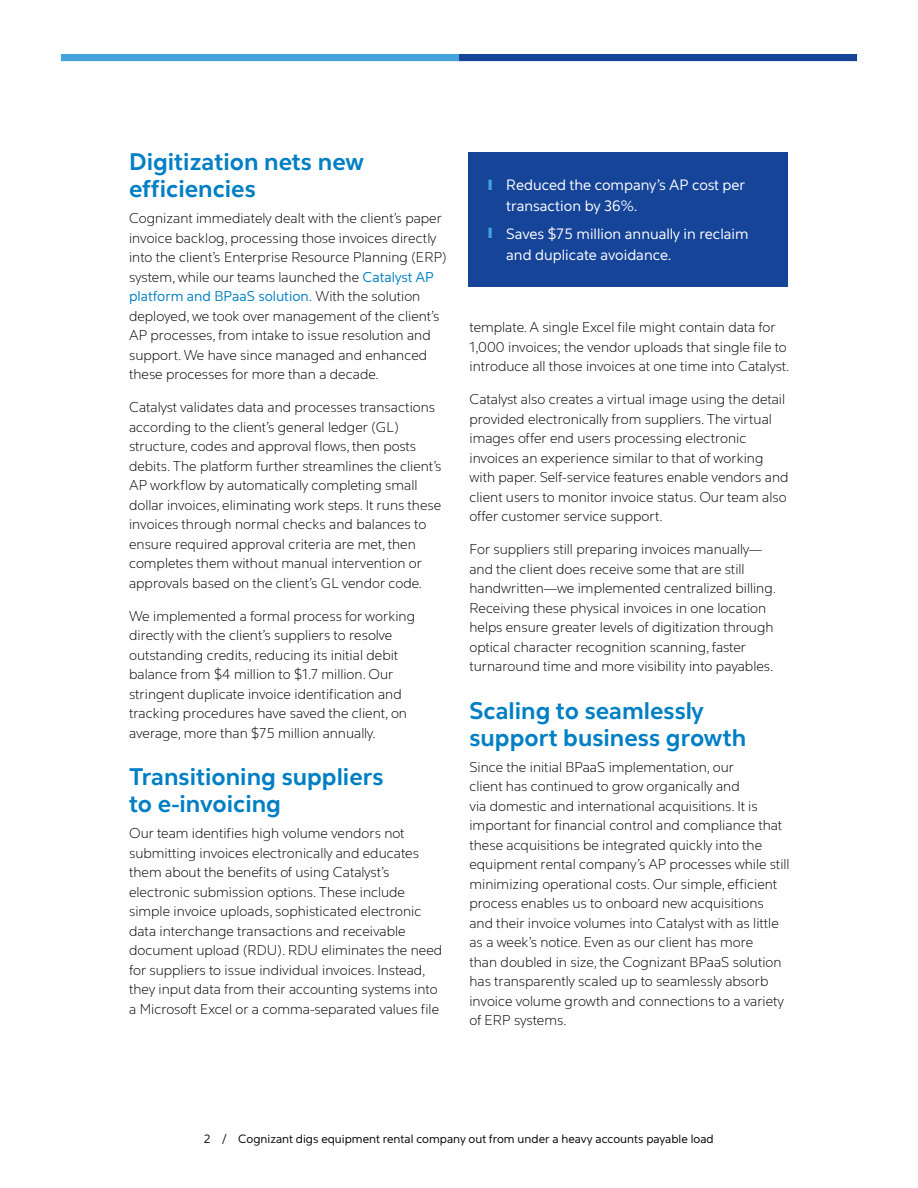
<style>
.page{position:relative;width:918px;height:1188px;background:#fff}
.page>*{position:absolute;margin:0;border:0;box-sizing:border-box;transform-origin:0 0}
.t1{font:700 24px/27px "Cognizant Sans";color:#007fc4}
.t2{font:15px/21px "Cognizant Sans";color:#fff}
.t3{font:300 14.25px/19.5px "Cognizant Sans";color:#000}
.t4{font:12px "Cognizant Sans";color:#000}
.s1{font-weight:400;color:#007fc4}
.s2{color:#44a3db}
</style>
<div class="page">
<div style="left:459px;top:54px;width:398px;height:7px;background:#164499"></div>
<div style="left:61px;top:54px;width:398px;height:7px;background:#44a3db"></div>
<div style="left:468px;top:152px;width:320px;height:135px;background:#164499"></div>
<h1 class="t1" style="left:129px;top:148px;width:236px">Digitization nets new efficiencies</h1>
<p class="t3" style="left:129px;top:209px;width:319px">Cognizant immediately dealt with the client’s paper invoice backlog, processing those invoices directly into the client’s Enterprise Resource Planning (ERP) system, while our teams launched the <span class="s1">Catalyst AP platform and BPaaS solution.</span> With the solution deployed, we took over management of the client’s AP processes, from intake to issue resolution and support. We have since managed and enhanced these processes for more than a decade.</p>
<p class="t3" style="left:129px;top:398px;width:314px">Catalyst validates data and processes transactions according to the client’s general ledger (GL) structure, codes and approval flows, then posts debits. The platform further streamlines the client’s AP workflow by automatically completing small dollar invoices, eliminating work steps. It runs these invoices through normal checks and balances to ensure required approval criteria are met, then completes them without manual intervention or approvals based on the client’s GL vendor code.</p>
<p class="t3" style="left:129px;top:606px;width:287px">We implemented a formal process for working directly with the client’s suppliers to resolve outstanding credits, reducing its initial debit balance from $4 million to $1.7 million. Our stringent duplicate invoice identification and tracking procedures have saved the client, on average, more than $75 million annually.</p>
<h1 class="t1" style="left:129px;top:763px;width:256px">Transitioning suppliers to e-invoicing</h1>
<p class="t3" style="left:129px;top:824px;width:315px">Our team identifies high volume vendors not submitting invoices electronically and educates them about the benefits of using Catalyst’s electronic submission options. These include simple invoice uploads, sophisticated electronic data interchange transactions and receivable document upload (RDU). RDU eliminates the need for suppliers to issue individual invoices. Instead, they input data from their accounting systems into a Microsoft Excel or a comma-separated values file</p>
<p class="t2" style="left:506px;top:175px;width:241px;text-indent:-18px"><span class="s2">❙</span> Reduced the company’s AP cost per transaction by 36%.</p>
<p class="t2" style="left:506px;top:224px;width:244px;text-indent:-18px"><span class="s2">❙</span> Saves $75 million annually in reclaim and duplicate avoidance.</p>
<p class="t3" style="left:469px;top:318px;width:322px">template. A single Excel file might contain data for<br>1,000 invoices; the vendor uploads that single file to introduce all those invoices at one time into Catalyst.</p>
<p class="t3" style="left:469px;top:390px;width:321px">Catalyst also creates a virtual image using the detail provided electronically from suppliers. The virtual images offer end users processing electronic invoices an experience similar to that of working with paper. Self-service features enable vendors and client users to monitor invoice status. Our team also offer customer service support.</p>
<p class="t3" style="left:469px;top:540px;width:308px">For suppliers still preparing invoices manually— and the client does receive some that are still handwritten—we implemented centralized billing.<br>Receiving these physical invoices in one location helps ensure greater levels of digitization through optical character recognition scanning, faster turnaround time and more visibility into payables.</p>
<h1 class="t1" style="left:469px;top:697px;width:278px">Scaling to seamlessly support business growth</h1>
<p class="t3" style="left:469px;top:757px;width:322px">Since the initial BPaaS implementation, our<br>client has continued to grow organically and<br>via domestic and international acquisitions. It is important for financial control and compliance that these acquisitions be integrated quickly into the equipment rental company’s AP processes while still minimizing operational costs. Our simple, efficient process enables us to onboard new acquisitions and their invoice volumes into Catalyst with as little as a week’s notice. Even as our client has more<br>than doubled in size, the Cognizant BPaaS solution has transparently scaled up to seamlessly absorb invoice volume growth and connections to a variety of ERP systems.</p>
<p class="t4" style="left:204px;top:1132px;width:511px">2 / Cognizant digs equipment rental company out from under a heavy accounts payable load</p>
</div>
